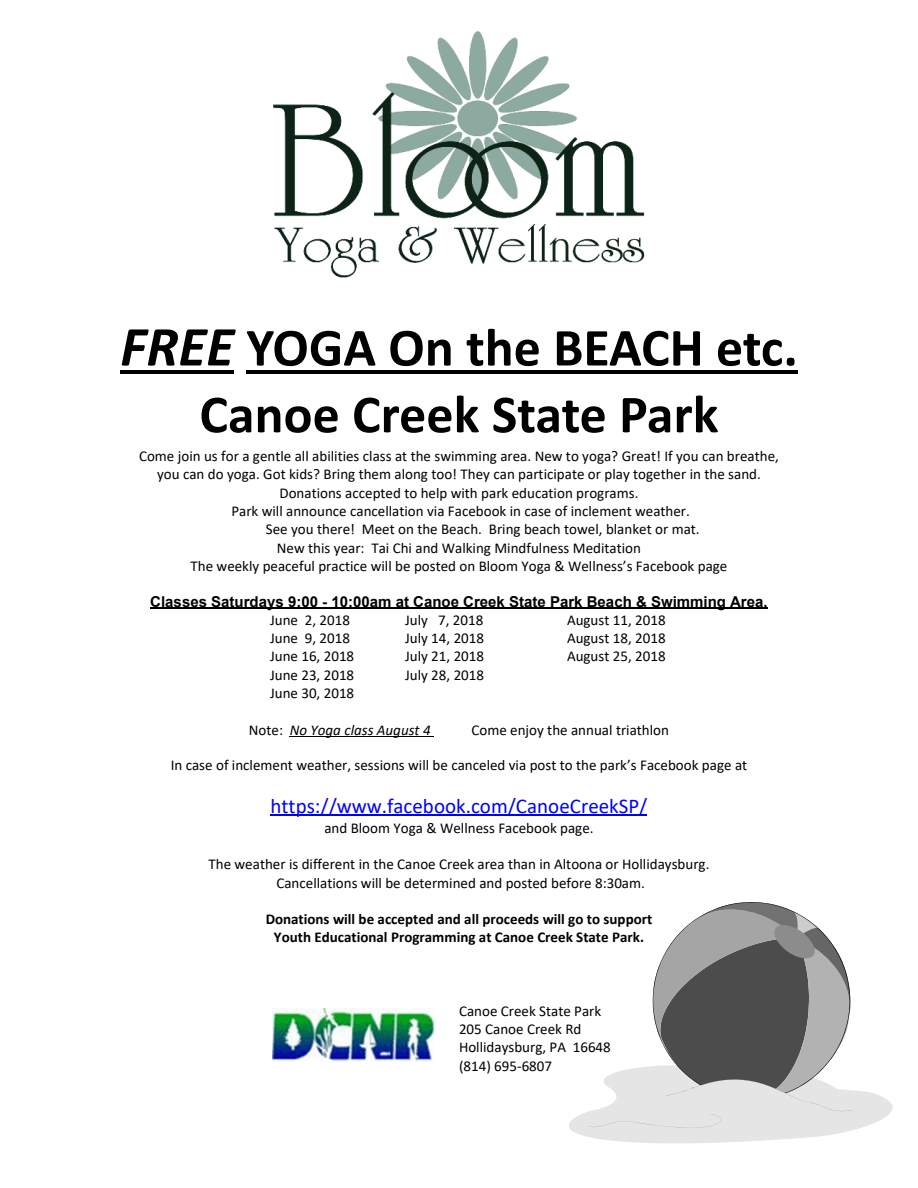
<style>
.page{position:relative;width:918px;height:1188px;background:#fff}
.page>*{position:absolute;margin:0;border:0;box-sizing:border-box;transform-origin:0 0}
.t1{font:700 54px/66.8px "Calibri";color:#000;text-align:center}
.t2{font:21px "Calibri";color:#00f}
.t3{font:15px/18.3px "Calibri";color:#000;text-align:center}
.t4{font:700 15px/18.3px "Calibri";color:#000;text-align:center}
.t5{font:700 15px "Arial";color:#000}
.t6{font:italic 15px "Calibri";color:#000}
.s1{font-style:italic;font-size:57px}
.s2{font-style:normal}
</style>
<div class="page">
<hr style="left:120px;top:370px;width:114px;height:4px;background:#000">
<hr style="left:246px;top:370px;width:552px;height:3px;background:#000">
<hr style="left:150px;top:608px;width:618px;height:1px;background:#000">
<hr style="left:290px;top:736px;width:144px;height:1px;background:#000">
<hr style="left:271px;top:814px;width:376px;height:2px;background:#00f">
<img style="left:273px;top:31px;width:372px;height:247px">
<svg style="left:569px;top:902px;width:324px;height:241px"></svg>
<img style="left:273px;top:1008px;width:161px;height:53px">
<h1 class="t1" style="left:120px;top:319px;width:679px"><span class="s1">FREE</span> YOGA On the BEACH etc.<br>Canoe Creek State Park</h1>
<p class="t3" style="left:139px;top:448px;width:641px">Come join us for a gentle all abilities class at the swimming area. New to yoga? Great! If you can breathe,</p>
<p class="t3" style="left:157px;top:466px;width:605px">you can do yoga. Got kids? Bring them along too! They can participate or play together in the sand.</p>
<p class="t3" style="left:279px;top:485px;width:361px">Donations accepted to help with park education programs.</p>
<p class="t3" style="left:231px;top:503px;width:460px">Park will announce cancellation via Facebook in case of inclement weather.</p>
<p class="t3" style="left:266px;top:521px;width:435px">See you there! Meet on the Beach. Bring beach towel, blanket or mat.</p>
<p class="t3" style="left:277px;top:540px;width:366px">New this year: Tai Chi and Walking Mindfulness Meditation</p>
<p class="t3" style="left:191px;top:558px;width:538px">The weekly peaceful practice will be posted on Bloom Yoga &amp; Wellness’s Facebook page</p>
<p class="t5" style="left:150px;top:596px;width:619px">Classes Saturdays 9:00 - 10:00am at Canoe Creek State Park Beach &amp; Swimming Area.</p>
<p class="t3" style="left:270px;top:612px;width:82px">June 2, 2018</p>
<p class="t3" style="left:405px;top:612px;width:80px">July 7, 2018</p>
<p class="t3" style="left:567px;top:612px;width:100px">August 11, 2018</p>
<p class="t3" style="left:270px;top:630px;width:82px">June 9, 2018</p>
<p class="t3" style="left:405px;top:630px;width:81px">July 14, 2018</p>
<p class="t3" style="left:567px;top:630px;width:100px">August 18, 2018</p>
<p class="t3" style="left:270px;top:649px;width:86px">June 16, 2018</p>
<p class="t3" style="left:405px;top:649px;width:81px">July 21, 2018</p>
<p class="t3" style="left:567px;top:649px;width:100px">August 25, 2018</p>
<p class="t3" style="left:270px;top:667px;width:86px">June 23, 2018</p>
<p class="t3" style="left:405px;top:667px;width:81px">July 28, 2018</p>
<p class="t3" style="left:270px;top:685px;width:86px">June 30, 2018</p>
<p class="t6" style="left:249px;top:723px;width:183px"><span class="s2">Note:</span> No Yoga class August 4</p>
<p class="t3" style="left:471px;top:722px;width:199px">Come enjoy the annual triathlon</p>
<p class="t3" style="left:171px;top:757px;width:578px">In case of inclement weather, sessions will be canceled via post to the park’s Facebook page at</p>
<h2 class="t2" style="left:271px;top:797px;width:378px">https://www.facebook.com/CanoeCreekSP/</h2>
<p class="t3" style="left:324px;top:820px;width:271px">and Bloom Yoga &amp; Wellness Facebook page.</p>
<p class="t3" style="left:209px;top:856px;width:502px">The weather is different in the Canoe Creek area than in Altoona or Hollidaysburg.<br>Cancellations will be determined and posted before 8:30am.</p>
<p class="t4" style="left:266px;top:911px;width:388px">Donations will be accepted and all proceeds will go to support<br>Youth Educational Programming at Canoe Creek State Park.</p>
<p class="t3" style="left:459px;top:1003px;width:153px;text-align:left">Canoe Creek State Park<br>205 Canoe Creek Rd<br>Hollidaysburg, PA 16648 (814) 695-6807</p>
</div>
